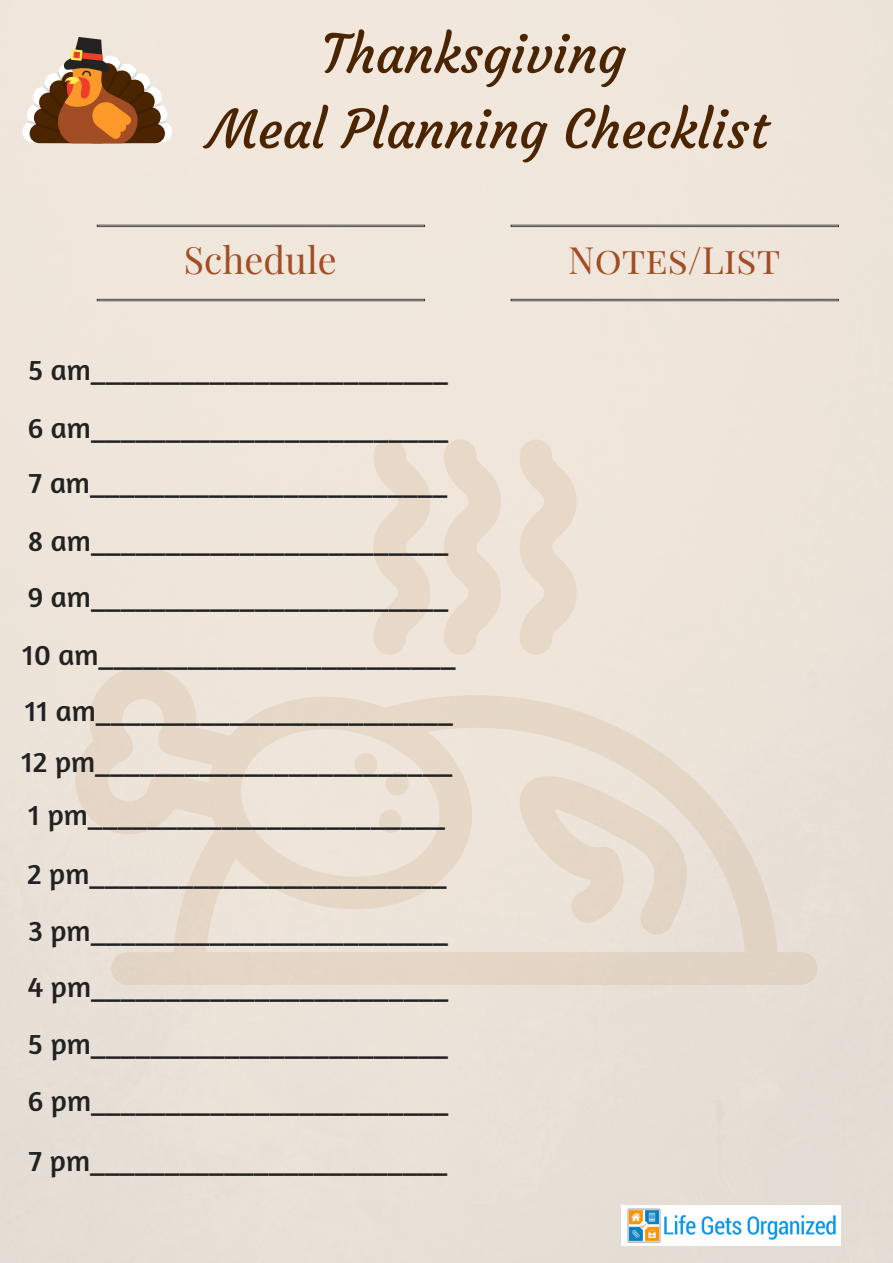
<style>
.page{position:relative;width:893px;height:1263px;background:#fff}
.page>*{position:absolute;margin:0;border:0;box-sizing:border-box;transform-origin:0 0}
.t1{font:52.95px "Courgette";color:#4b2502}
.t2{font:37.5px "Playfair Display SC";color:#a24d24}
.t3{font:37.5px "Playfair Display";color:#a24d24}
.t4{font:29.7px/56.7px "Amaranth";color:#222}
</style>
<div class="page">
<div style="left:0;top:0;width:892px;height:1262px;background:#eee5da"></div>
<svg style="left:519px;top:439px;width:57px;height:216px;background:#eaddce"></svg>
<svg style="left:444px;top:439px;width:57px;height:216px;background:#eaddce"></svg>
<svg style="left:373px;top:439px;width:57px;height:216px;background:#eaddce"></svg>
<div style="left:723px;top:952px;width:94px;height:32px;background:#e1d3c4;border-radius:16px"></div>
<svg style="left:75px;top:666px;width:703px;height:318px;background:#e9ded2"></svg>
<svg style="left:511px;top:767px;width:192px;height:167px;background:#e8dccf"></svg>
<svg style="left:353px;top:752px;width:25px;height:25px"></svg>
<svg style="left:378px;top:809px;width:24px;height:24px"></svg>
<svg style="left:385px;top:771px;width:24px;height:25px"></svg>
<div style="left:82px;top:121px;width:90px;height:22px;background:#fff;border-radius:11px"></div>
<svg style="left:23px;top:37px;width:148px;height:106px;background:#b58d6d"></svg>
<svg style="left:510px;top:225px;width:328px;height:2px"></svg>
<svg style="left:510px;top:299px;width:328px;height:2px"></svg>
<svg style="left:97px;top:225px;width:328px;height:2px"></svg>
<svg style="left:97px;top:299px;width:328px;height:2px"></svg>
<img style="left:622px;top:1205px;width:218px;height:40px">
<h1 class="t1" style="left:321px;top:21px;width:305px">Thanksgiving</h1>
<h1 class="t1" style="left:208px;top:97px;width:561px">Meal Planning Checklist</h1>
<p class="t3" style="left:184px;top:234px;width:154px">Schedule</p>
<p class="t2" style="left:568px;top:234px;width:213px">Notes/List</p>
<p class="t4" style="left:28px;top:340px;width:422px;line-height:58.5px">5 am________________________<br>6 am________________________</p>
<p class="t4" style="left:23px;top:454px;width:434px;line-height:57.3px">7 am________________________<br>8 am________________________<br>9 am________________________<br>10 am________________________</p>
<p class="t4" style="left:21px;top:683px;width:433px;line-height:52.2px;text-align:justify">11 am________________________ 12 pm________________________ 1 pm________________________</p>
<p class="t4" style="left:27px;top:844px;width:423px;text-align:justify">2 pm________________________ 3 pm________________________ 4 pm________________________ 5 pm________________________ 6 pm________________________</p>
<p class="t4" style="left:29px;top:1132px;width:420px">7 pm________________________</p>
</div>
